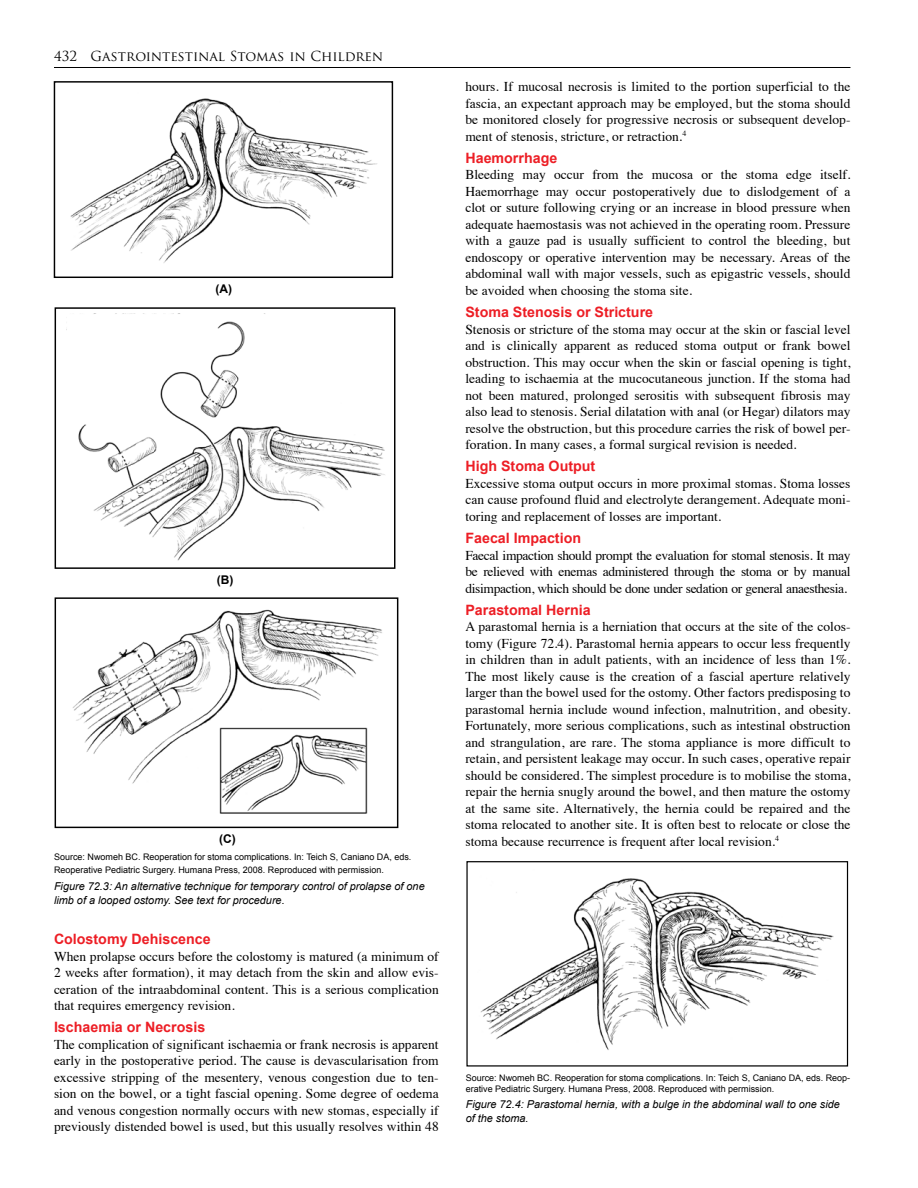
<style>
.page{position:relative;width:918px;height:1188px;background:#fff}
.page>*{position:absolute;margin:0;border:0;box-sizing:border-box;transform-origin:0 0}
.t1{font:700 14.25px "Arial";color:#ed1e25}
.t2{font:13.5px/16.5px "Times";color:#000;text-align:justify}
.t3{font:13.5px "Trajan Pro";color:#000}
.t4{font:700 12px "Arial";color:#000}
.t5{font:italic 10.8px/14.2px "Arial";color:#000}
.t6{font:9px/13.5px "Arial";color:#000}
</style>
<div class="page">
<hr style="left:54px;top:67px;width:796px;height:1px;background:#000">
<div style="left:54px;top:81px;width:339px;height:197px;border:1px solid #000"></div>
<img style="left:70px;top:98px;width:307px;height:165px">
<div style="left:55px;top:597px;width:343px;height:231px;border:1px solid #000"></div>
<img style="left:72px;top:609px;width:310px;height:205px">
<div style="left:55px;top:307px;width:340px;height:262px;border:1px solid #000"></div>
<img style="left:66px;top:313px;width:319px;height:248px">
<div style="left:466px;top:861px;width:382px;height:206px;border:1px solid #000"></div>
<img style="left:480px;top:878px;width:354px;height:172px">
<p class="t3" style="left:54px;top:48px;width:331px">432 GASTROINTESTINAL STOMAS IN CHILDREN</p>
<p class="t4" style="left:216px;top:281px;width:18px">(A)</p>
<p class="t4" style="left:217px;top:571px;width:18px">(B)</p>
<p class="t4" style="left:219px;top:830px;width:18px">(C)</p>
<p class="t6" style="left:54px;top:850px;width:359px">Source: Nwomeh BC. Reoperation for stoma complications. In: Teich S, Caniano DA, eds.<br>Reoperative Pediatric Surgery. Humana Press, 2008. Reproduced with permission.</p>
<p class="t5" style="left:54px;top:879px;width:372px">Figure 72.3: An alternative technique for temporary control of prolapse of one limb of a looped ostomy. See text for procedure.</p>
<p class="t1" style="left:54px;top:930px;width:158px">Colostomy Dehiscence</p>
<p class="t2" style="left:54px;top:947px;width:386px">When prolapse occurs before the colostomy is matured (a minimum of 2 weeks after formation), it may detach from the skin and allow evis&shy;ceration of the intraabdominal content. This is a serious complication that requires emergency revision.</p>
<p class="t1" style="left:54px;top:1018px;width:153px">Ischaemia or Necrosis</p>
<p class="t2" style="left:54px;top:1035px;width:386px">The complication of significant ischaemia or frank necrosis is apparent early in the postoperative period. The cause is devascularisation from excessive stripping of the mesentery, venous congestion due to ten&shy;sion on the bowel, or a tight fascial opening. Some degree of oedema and venous congestion normally occurs with new stomas, especially if previously distended bowel is used, but this usually resolves within 48</p>
<p class="t2" style="left:465px;top:77px;width:387px">hours. If mucosal necrosis is limited to the portion superficial to the fascia, an expectant approach may be employed, but the stoma should be monitored closely for progressive necrosis or subsequent develop&shy;ment of stenosis, stricture, or retraction.<sup>4</sup></p>
<p class="t1" style="left:465px;top:148px;width:93px">Haemorrhage</p>
<p class="t2" style="left:465px;top:165px;width:387px">Bleeding may occur from the mucosa or the stoma edge itself.<br>Haemorrhage may occur postoperatively due to dislodgement of a clot or suture following crying or an increase in blood pressure when adequate haemostasis was not achieved in the operating room. Pressure with a gauze pad is usually sufficient to control the bleeding, but endoscopy or operative intervention may be necessary. Areas of the abdominal wall with major vessels, such as epigastric vessels, should be avoided when choosing the stoma site.</p>
<p class="t1" style="left:465px;top:303px;width:189px">Stoma Stenosis or Stricture</p>
<p class="t2" style="left:465px;top:320px;width:387px">Stenosis or stricture of the stoma may occur at the skin or fascial level and is clinically apparent as reduced stoma output or frank bowel obstruction. This may occur when the skin or fascial opening is tight, leading to ischaemia at the mucocutaneous junction. If the stoma had not been matured, prolonged serositis with subsequent fibrosis may also lead to stenosis. Serial dilatation with anal (or Hegar) dilators may resolve the obstruction, but this procedure carries the risk of bowel per&shy;foration. In many cases, a formal surgical revision is needed.</p>
<p class="t1" style="left:465px;top:457px;width:131px">High Stoma Output</p>
<p class="t2" style="left:465px;top:474px;width:387px">Excessive stoma output occurs in more proximal stomas. Stoma losses can cause profound fluid and electrolyte derangement. Adequate moni&shy;toring and replacement of losses are important.</p>
<p class="t1" style="left:465px;top:529px;width:117px">Faecal Impaction</p>
<p class="t2" style="left:465px;top:546px;width:387px">Faecal impaction should prompt the evaluation for stomal stenosis. It may be relieved with enemas administered through the stoma or by manual disimpaction, which should be done under sedation or general anaesthesia.</p>
<p class="t1" style="left:465px;top:600px;width:127px">Parastomal Hernia</p>
<p class="t2" style="left:465px;top:617px;width:387px">A parastomal hernia is a herniation that occurs at the site of the colos&shy;tomy (Figure 72.4). Parastomal hernia appears to occur less frequently in children than in adult patients, with an incidence of less than 1%.<br>The most likely cause is the creation of a fascial aperture relatively larger than the bowel used for the ostomy. Other factors predisposing to parastomal hernia include wound infection, malnutrition, and obesity.<br>Fortunately, more serious complications, such as intestinal obstruction and strangulation, are rare. The stoma appliance is more difficult to retain, and persistent leakage may occur. In such cases, operative repair should be considered. The simplest procedure is to mobilise the stoma, repair the hernia snugly around the bowel, and then mature the ostomy at the same site. Alternatively, the hernia could be repaired and the stoma relocated to another site. It is often best to relocate or close the stoma because recurrence is frequent after local revision.<sup>4</sup></p>
<p class="t6" style="left:466px;top:1073px;width:386px;line-height:10.8px">Source: Nwomeh BC. Reoperation for stoma complications. In: Teich S, Caniano DA, eds. Reop&shy;erative Pediatric Surgery. Humana Press, 2008. Reproduced with permission.</p>
<p class="t5" style="left:466px;top:1097px;width:376px">Figure 72.4: Parastomal hernia, with a bulge in the abdominal wall to one side of the stoma.</p>
</div>
